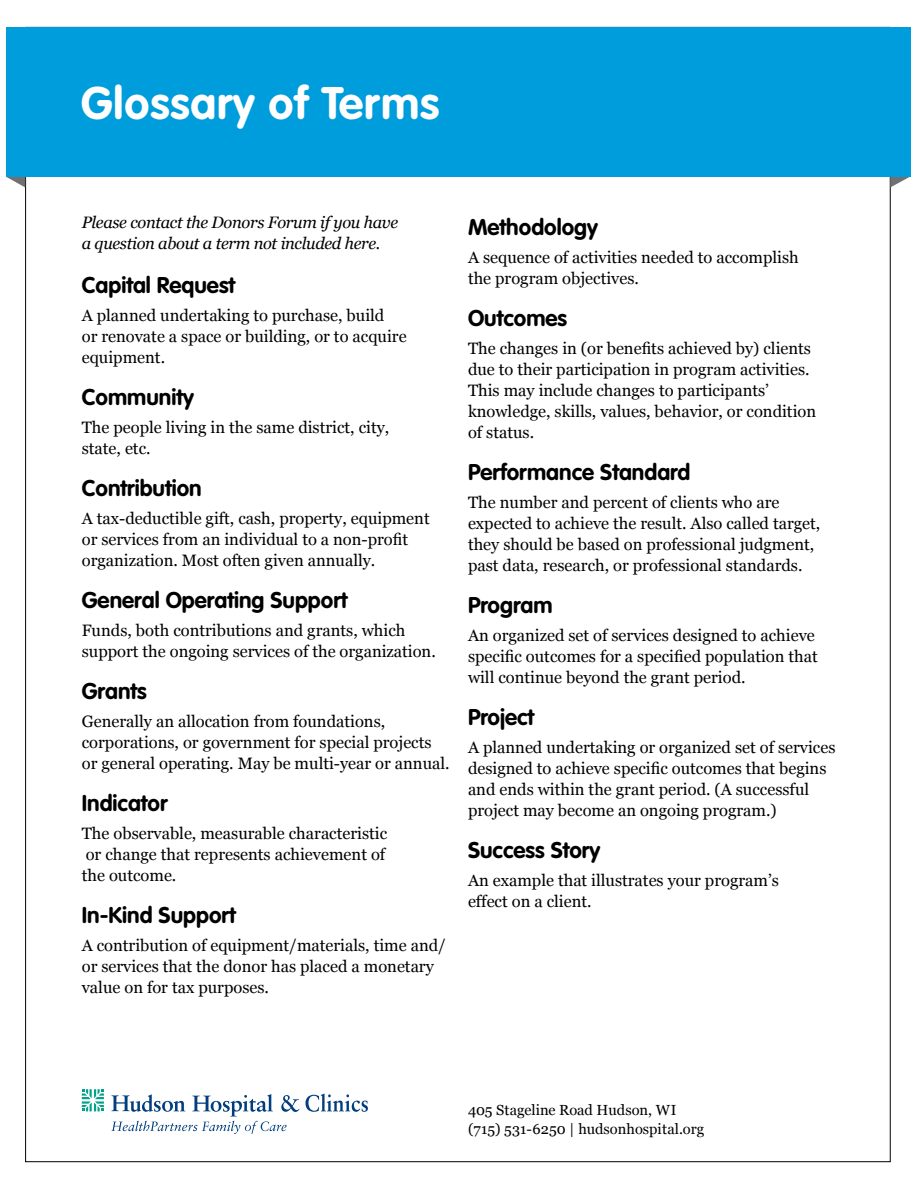
<style>
.page{position:relative;width:918px;height:1188px;background:#fff}
.page>*{position:absolute;margin:0;border:0;box-sizing:border-box;transform-origin:0 0}
.t1{font:700 45px "VAG Rounded";letter-spacing:.02em;color:#fff}
.t2{font:700 22.5px "VAG Rounded";color:#000}
.t3{font:16.5px/21px "Georgia";color:#000}
.t4{font:italic 16.5px/21px "Georgia";letter-spacing:-.02em;color:#000}
.t5{font:14.7px/19.5px "Georgia";color:#000}
</style>
<div class="page">
<svg style="left:7px;top:177px;width:18px;height:10px"></svg>
<svg style="left:890px;top:177px;width:19px;height:10px"></svg>
<div style="left:6px;top:27px;width:904px;height:150px;background:#009ddc"></div>
<svg style="left:82px;top:1089px;width:22px;height:22px"></svg>
<svg style="left:111px;top:1094px;width:188px;height:40px"></svg>
<svg style="left:305px;top:1094px;width:63px;height:18px"></svg>
<h1 class="t1" style="left:81px;top:77px;width:360px">Glossary of Terms</h1>
<p class="t4" style="left:82px;top:212px;width:318px">Please contact the Donors Forum if you have a question about a term not included here.</p>
<h2 class="t2" style="left:82px;top:272px;width:155px">Capital Request</h2>
<p class="t3" style="left:82px;top:305px;width:326px">A planned undertaking to purchase, build<br>or renovate a space or building, or to acquire equipment.</p>
<h2 class="t2" style="left:82px;top:384px;width:114px">Community</h2>
<p class="t3" style="left:82px;top:417px;width:309px">The people living in the same district, city, state, etc.</p>
<h2 class="t2" style="left:82px;top:475px;width:122px">Contribution</h2>
<p class="t3" style="left:82px;top:508px;width:349px">A tax-deductible gift, cash, property, equipment or services from an individual to a non-profit organization. Most often given annually.</p>
<h2 class="t2" style="left:82px;top:587px;width:267px">General Operating Support</h2>
<p class="t3" style="left:82px;top:620px;width:356px">Funds, both contributions and grants, which support the ongoing services of the organization.</p>
<h2 class="t2" style="left:82px;top:678px;width:67px">Grants</h2>
<p class="t3" style="left:82px;top:711px;width:369px">Generally an allocation from foundations, corporations, or government for special projects or general operating. May be multi-year or annual.</p>
<h2 class="t2" style="left:82px;top:790px;width:87px">Indicator</h2>
<p class="t3" style="left:82px;top:823px;width:307px;text-align:justify">The observable, measurable characteristic or change that represents achievement of the outcome.</p>
<h2 class="t2" style="left:82px;top:902px;width:155px">In-Kind Support</h2>
<p class="t3" style="left:82px;top:935px;width:366px">A contribution of equipment/materials, time and/ or services that the donor has placed a monetary value on for tax purposes.</p>
<h2 class="t2" style="left:468px;top:214px;width:132px">Methodology</h2>
<p class="t3" style="left:468px;top:247px;width:332px">A sequence of activities needed to accomplish the program objectives.</p>
<h2 class="t2" style="left:468px;top:305px;width:101px">Outcomes</h2>
<p class="t3" style="left:468px;top:338px;width:350px">The changes in (or benefits achieved by) clients due to their participation in program activities.<br>This may include changes to participants’ knowledge, skills, values, behavior, or condition of status.</p>
<h2 class="t2" style="left:468px;top:459px;width:224px">Performance Standard</h2>
<p class="t3" style="left:468px;top:492px;width:354px">The number and percent of clients who are expected to achieve the result. Also called target, they should be based on professional judgment, past data, research, or professional standards.</p>
<h2 class="t2" style="left:468px;top:592px;width:86px">Program</h2>
<p class="t3" style="left:468px;top:625px;width:351px">An organized set of services designed to achieve specific outcomes for a specified population that will continue beyond the grant period.</p>
<h2 class="t2" style="left:468px;top:704px;width:68px">Project</h2>
<p class="t3" style="left:468px;top:737px;width:369px">A planned undertaking or organized set of services designed to achieve specific outcomes that begins and ends within the grant period. (A successful project may become an ongoing program.)</p>
<h2 class="t2" style="left:468px;top:837px;width:134px">Success Story</h2>
<p class="t3" style="left:468px;top:870px;width:312px">An example that illustrates your program’s effect on a client.</p>
<p class="t5" style="left:468px;top:1100px;width:238px">405 Stageline Road Hudson, WI (715) 531-6250 | hudsonhospital.org</p>
</div>
